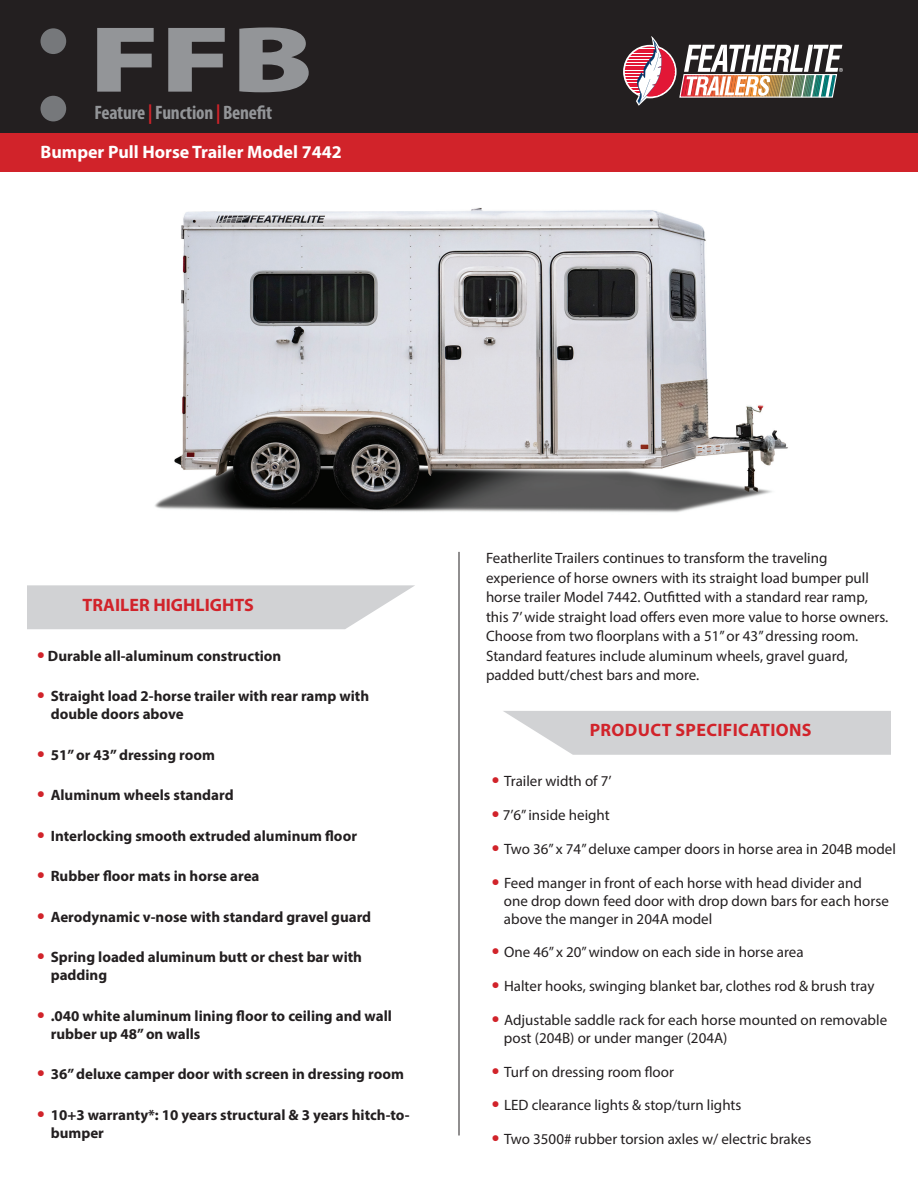
<style>
.page{position:relative;width:918px;height:1188px;background:#fff}
.page>*{position:absolute;margin:0;border:0;box-sizing:border-box;transform-origin:0 0}
.t1{font:900 94.5px "Myriad Pro";color:#939598;scale:1.38 1}
.t2{font:700 condensed 19.5px "Myriad Pro";letter-spacing:-.01em;color:#939598}
.t3{font:700 18px "Myriad Pro";color:#fff}
.t4{font:700 18px "Myriad Pro";letter-spacing:.02em;color:#d1232a}
.t5{font:700 18px "Myriad Pro";color:#d1232a}
.t6{font:15px/19.5px "Myriad Pro";color:#231f20}
.t7{font:700 15px/18px "Myriad Pro";color:#231f20}
.s1{color:#d1232a}
.s2{font-size:22.5px;color:#d1232a}
.s3{font-weight:700;font-size:22.5px;color:#d1232a}
</style>
<div class="page">
<div style="left:0;top:0;width:918px;height:133px;background:#231f20"></div>
<div style="left:40px;top:96px;width:26px;height:25px;background:#76787b;border-radius:50%"></div>
<div style="left:40px;top:28px;width:26px;height:26px;background:#76787b;border-radius:50%"></div>
<div style="left:0;top:133px;width:918px;height:39px;background:#d1232a"></div>
<svg style="left:623px;top:45px;width:54px;height:53px"></svg>
<hr style="left:625px;top:94px;width:50px;height:2px;background:#e21736">
<hr style="left:625px;top:91px;width:50px;height:2px;background:#e21736">
<hr style="left:625px;top:89px;width:50px;height:1px;background:#e21736">
<hr style="left:625px;top:86px;width:50px;height:1px;background:#e21736">
<hr style="left:625px;top:83px;width:50px;height:1px;background:#e21736">
<hr style="left:625px;top:80px;width:50px;height:1px;background:#e21736">
<hr style="left:625px;top:77px;width:50px;height:2px;background:#e21736">
<hr style="left:625px;top:74px;width:50px;height:2px;background:#e21736">
<hr style="left:625px;top:72px;width:50px;height:1px;background:#e21736">
<hr style="left:625px;top:69px;width:50px;height:1px;background:#e21736">
<hr style="left:625px;top:66px;width:50px;height:1px;background:#e21736">
<hr style="left:625px;top:63px;width:50px;height:1px;background:#e21736">
<hr style="left:625px;top:60px;width:50px;height:2px;background:#e21736">
<hr style="left:625px;top:57px;width:50px;height:2px;background:#e21736">
<hr style="left:625px;top:55px;width:50px;height:1px;background:#e21736">
<hr style="left:625px;top:52px;width:50px;height:1px;background:#e21736">
<hr style="left:625px;top:49px;width:50px;height:1px;background:#e21736">
<hr style="left:625px;top:47px;width:50px;height:1px;background:#e21736">
<img style="left:636px;top:36px;width:207px;height:70px">
<svg style="left:503px;top:711px;width:388px;height:44px;background:#d5d6d8"></svg>
<hr style="left:459px;top:552px;width:1px;height:584px;background:#231f20">
<svg style="left:27px;top:585px;width:388px;height:44px;background:#d5d6d7"></svg>
<img style="left:155px;top:207px;width:633px;height:306px">
<h1 class="t1" style="left:89px;top:-3px;width:164px">FFB</h1>
<h2 class="t2" style="left:94px;top:100px;width:179px">Feature <span class="s1">|</span>Function <span class="s1">|</span> Benefit</h2>
<p class="t3" style="left:40px;top:140px;width:303px">Bumper Pull Horse Trailer Model 7442</p>
<p class="t5" style="left:83px;top:593px;width:173px">TRAILER HIGHLIGHTS</p>
<p class="t7" style="left:37px;top:646px;width:246px"><span class="s2">•</span> Durable all-aluminum construction</p>
<p class="t7" style="left:51px;top:687px;width:320px;text-indent:-13px"><span class="s2">•</span> Straight load 2-horse trailer with rear ramp with double doors above</p>
<p class="t7" style="left:37px;top:745px;width:179px"><span class="s2">•</span> 51” or 43” dressing room</p>
<p class="t7" style="left:37px;top:786px;width:198px"><span class="s2">•</span> Aluminum wheels standard</p>
<p class="t7" style="left:37px;top:826px;width:321px"><span class="s2">•</span> Interlocking smooth extruded aluminum floor</p>
<p class="t7" style="left:37px;top:867px;width:224px"><span class="s2">•</span> Rubber floor mats in horse area</p>
<p class="t7" style="left:37px;top:907px;width:335px"><span class="s2">•</span> Aerodynamic v-nose with standard gravel guard</p>
<p class="t7" style="left:51px;top:948px;width:313px;text-indent:-13px"><span class="s2">•</span> Spring loaded aluminum butt or chest bar with padding</p>
<p class="t7" style="left:51px;top:1006px;width:343px;text-indent:-13px"><span class="s2">•</span> .040 white aluminum lining floor to ceiling and wall rubber up 48” on walls</p>
<p class="t7" style="left:37px;top:1065px;width:368px"><span class="s2">•</span> 36” deluxe camper door with screen in dressing room</p>
<p class="t7" style="left:51px;top:1105px;width:360px;text-indent:-13px"><span class="s2">•</span> 10+3 warranty*: 10 years structural &amp; 3 years hitch-to&shy;bumper</p>
<p class="t6" style="left:486px;top:548px;width:404px">Featherlite Trailers continues to transform the traveling experience of horse owners with its straight load bumper pull horse trailer Model 7442. Outfitted with a standard rear ramp, this 7’ wide straight load offers even more value to horse owners.<br>Choose from two floorplans with a 51” or 43” dressing room.<br>Standard features include aluminum wheels, gravel guard, padded butt/chest bars and more.</p>
<p class="t4" style="left:590px;top:718px;width:223px">PRODUCT SPECIFICATIONS</p>
<p class="t6" style="left:492px;top:771px;width:121px"><span class="s3">•</span> Trailer width of 7’</p>
<p class="t6" style="left:492px;top:805px;width:119px"><span class="s3">•</span> 7’6” inside height</p>
<p class="t6" style="left:492px;top:839px;width:406px"><span class="s3">•</span> Two 36” x 74” deluxe camper doors in horse area in 204B model</p>
<p class="t6" style="left:504px;top:873px;width:386px;line-height:18px;text-indent:-12px"><span class="s3">•</span> Feed manger in front of each horse with head divider and one drop down feed door with drop down bars for each horse above the manger in 204A model</p>
<p class="t6" style="left:492px;top:942px;width:313px"><span class="s3">•</span> One 46” x 20” window on each side in horse area</p>
<p class="t6" style="left:492px;top:976px;width:384px"><span class="s3">•</span> Halter hooks, swinging blanket bar, clothes rod &amp; brush tray</p>
<p class="t6" style="left:504px;top:1011px;width:385px;line-height:18px;text-indent:-12px"><span class="s3">•</span> Adjustable saddle rack for each horse mounted on removable post (204B) or under manger (204A)</p>
<p class="t6" style="left:492px;top:1062px;width:183px"><span class="s3">•</span> Turf on dressing room floor</p>
<p class="t6" style="left:492px;top:1095px;width:251px"><span class="s3">•</span> LED clearance lights &amp; stop/turn lights</p>
<p class="t6" style="left:492px;top:1129px;width:321px"><span class="s3">•</span> Two 3500# rubber torsion axles w/ electric brakes</p>
</div>
